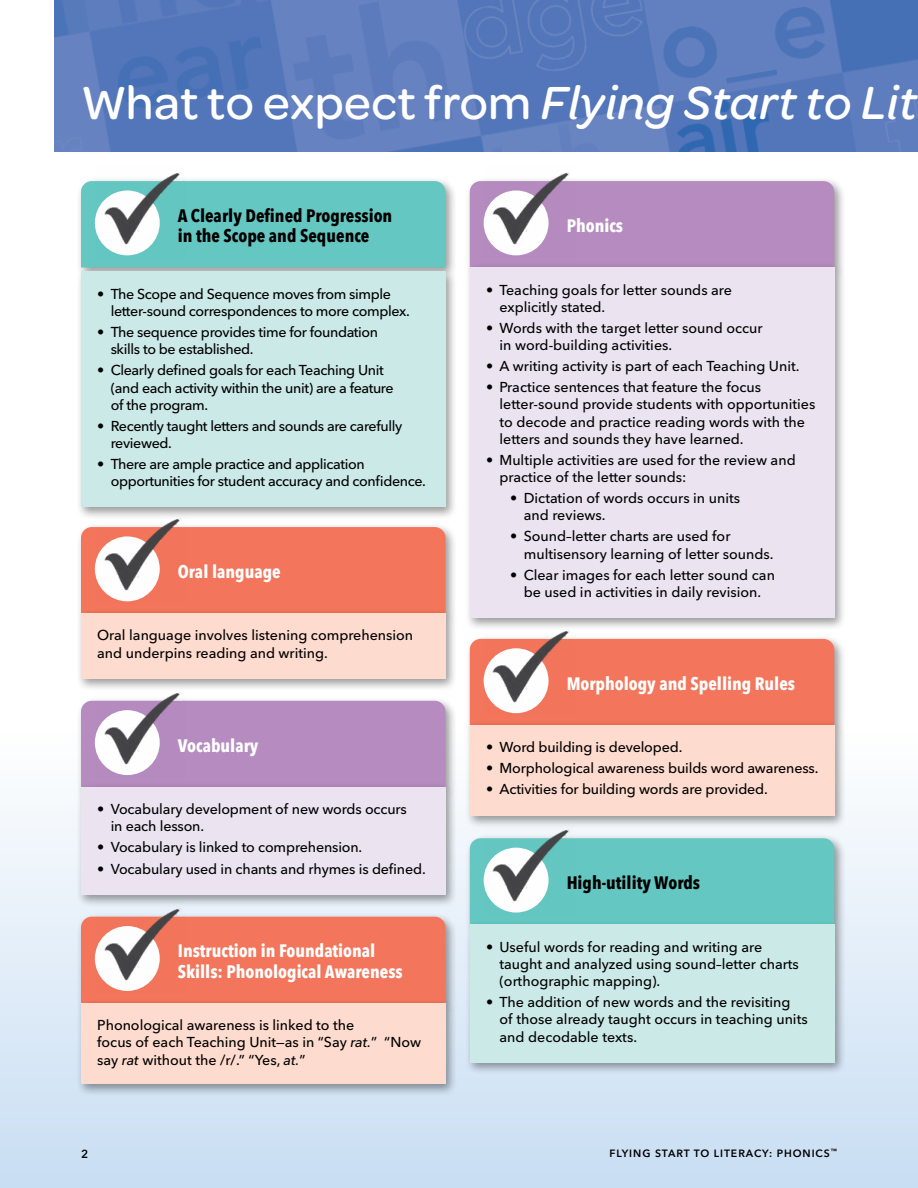
<style>
.page{position:relative;width:918px;height:1188px;background:#fff}
.page>*{position:absolute;margin:0;border:0;box-sizing:border-box;transform-origin:0 0}
.t1{font:500 49.5px "Omnes";letter-spacing:.01em;color:#fff}
.t2{font:700 18px/20.2px "Avenir Next Condensed";color:#fff}
.t3{font:700 18px/20.2px "Avenir Next Condensed";color:#000}
.t4{font:500 14.25px/17.2px "Avenir Next LT Pro";color:#000}
.t5{font:500 14.25px/17.2px "Avenir Next LT Pro";letter-spacing:-.025em;color:#000}
.t6{font:600 11.7px "Avenir Next LT Pro";color:#000}
.t7{font:600 10.5px "Avenir Next LT Pro";letter-spacing:.09em;color:#000}
.s1{font-style:italic}
</style>
<div class="page">
<img style="left:54px;top:0;width:864px;height:151px">
<div style="left:0;top:732px;width:918px;height:456px;background:linear-gradient(to bottom,#fefefe,#c8def3)"></div>
<div style="left:76px;top:912px;width:382px;height:103px;background:#000;opacity:.4"></div>
<div style="left:81px;top:917px;width:365px;height:81px;background:#f3765c"></div>
<img style="left:96px;top:908px;width:90px;height:86px">
<div style="left:76px;top:998px;width:382px;height:98px;background:#000;opacity:.4"></div>
<div style="left:81px;top:1003px;width:365px;height:81px;background:#fddbce"></div>
<div style="left:465px;top:176px;width:382px;height:104px;background:#000;opacity:.4"></div>
<div style="left:470px;top:181px;width:364px;height:82px;background:#b68cc0"></div>
<img style="left:484px;top:172px;width:91px;height:86px">
<div style="left:465px;top:263px;width:382px;height:368px;background:#000;opacity:.4"></div>
<div style="left:470px;top:267px;width:364px;height:351px;background:#ece3f1"></div>
<div style="left:465px;top:833px;width:382px;height:104px;background:#000;opacity:.4"></div>
<div style="left:470px;top:838px;width:364px;height:82px;background:#65c7c2"></div>
<img style="left:484px;top:828px;width:91px;height:87px">
<div style="left:465px;top:920px;width:382px;height:155px;background:#000;opacity:.4"></div>
<div style="left:470px;top:925px;width:364px;height:138px;background:#cbe9e7"></div>
<div style="left:465px;top:634px;width:382px;height:104px;background:#000;opacity:.4"></div>
<div style="left:470px;top:639px;width:364px;height:81px;background:#f3765c"></div>
<img style="left:484px;top:624px;width:91px;height:92px">
<div style="left:465px;top:720px;width:382px;height:108px;background:#000;opacity:.4"></div>
<div style="left:470px;top:725px;width:364px;height:91px;background:#fddbce"></div>
<div style="left:76px;top:176px;width:382px;height:104px;background:#000;opacity:.4"></div>
<div style="left:81px;top:181px;width:365px;height:86px;background:#65c7c2"></div>
<img style="left:96px;top:172px;width:90px;height:86px">
<div style="left:76px;top:267px;width:382px;height:253px;background:#000;opacity:.4"></div>
<div style="left:81px;top:272px;width:365px;height:235px;background:#cbe9e7"></div>
<div style="left:76px;top:522px;width:382px;height:104px;background:#000;opacity:.4"></div>
<div style="left:81px;top:527px;width:365px;height:82px;background:#f3765c"></div>
<img style="left:96px;top:512px;width:90px;height:92px">
<div style="left:76px;top:696px;width:382px;height:103px;background:#000;opacity:.4"></div>
<div style="left:81px;top:701px;width:365px;height:81px;background:#b68cc0"></div>
<img style="left:96px;top:692px;width:90px;height:86px">
<div style="left:76px;top:782px;width:382px;height:126px;background:#000;opacity:.4"></div>
<div style="left:81px;top:787px;width:365px;height:108px;background:#ece3f1"></div>
<div style="left:76px;top:609px;width:382px;height:83px;background:#000;opacity:.4"></div>
<div style="left:81px;top:613px;width:365px;height:66px;background:#fddbce"></div>
<h1 class="t1" style="left:81px;top:69px;width:838px">What to expect from <span class="s1">Flying Start to Lit</span></h1>
<p class="t3" style="left:178px;top:205px;width:216px">A Clearly Defined Progression in the Scope and Sequence</p>
<p class="t5" style="left:111px;top:285px;width:301px;text-indent:-13px">• The Scope and Sequence moves from simple letter-sound correspondences to more complex.</p>
<p class="t5" style="left:111px;top:323px;width:269px;text-indent:-13px">• The sequence provides time for foundation skills to be established.</p>
<p class="t5" style="left:111px;top:362px;width:284px;text-indent:-13px">• Clearly defined goals for each Teaching Unit (and each activity within the unit) are a feature of the program.</p>
<p class="t5" style="left:111px;top:417px;width:293px;text-indent:-13px">• Recently taught letters and sounds are carefully reviewed.</p>
<p class="t5" style="left:111px;top:456px;width:317px;text-indent:-13px">• There are ample practice and application opportunities for student accuracy and confidence.</p>
<p class="t2" style="left:178px;top:561px;width:104px">Oral language</p>
<p class="t4" style="left:97px;top:627px;width:318px">Oral language involves listening comprehension and underpins reading and writing.</p>
<p class="t2" style="left:178px;top:735px;width:82px">Vocabulary</p>
<p class="t4" style="left:111px;top:801px;width:298px;text-indent:-13px">• Vocabulary development of new words occurs in each lesson.</p>
<p class="t4" style="left:97px;top:839px;width:267px">• Vocabulary is linked to comprehension.</p>
<p class="t4" style="left:97px;top:860px;width:330px">• Vocabulary used in chants and rhymes is defined.</p>
<p class="t2" style="left:178px;top:941px;width:226px">Instruction in Foundational<br>Skills: Phonological Awareness</p>
<p class="t4" style="left:97px;top:1016px;width:325px">Phonological awareness is linked to the<br>focus of each Teaching Unit—as in “Say <span class="s1">rat.</span>” “Now say <span class="s1">rat</span> without the /r/.” “Yes, <span class="s1">at.</span>”</p>
<p class="t6" style="left:81px;top:1146px;width:9px">2</p>
<p class="t2" style="left:567px;top:215px;width:58px">Phonics</p>
<p class="t4" style="left:499px;top:281px;width:234px;text-indent:-13px">• Teaching goals for letter sounds are explicitly stated.</p>
<p class="t4" style="left:499px;top:319px;width:265px;text-indent:-13px">• Words with the target letter sound occur in word-building activities.</p>
<p class="t4" style="left:486px;top:357px;width:315px">• A writing activity is part of each Teaching Unit.</p>
<p class="t4" style="left:499px;top:378px;width:317px;text-indent:-13px">• Practice sentences that feature the focus letter-sound provide students with opportunities to decode and practice reading words with the letters and sounds they have learned.</p>
<p class="t4" style="left:499px;top:451px;width:298px;text-indent:-13px">• Multiple activities are used for the review and practice of the letter sounds:</p>
<p class="t4" style="left:524px;top:490px;width:218px;text-indent:-13px">• Dictation of words occurs in units and reviews.</p>
<p class="t4" style="left:524px;top:528px;width:251px;text-indent:-13px">• Sound–letter charts are used for multisensory learning of letter sounds.</p>
<p class="t4" style="left:510px;top:566px;width:266px;text-align:center">• Clear images for each letter sound can be used in activities in daily revision.</p>
<p class="t2" style="left:567px;top:673px;width:230px">Morphology and Spelling Rules</p>
<p class="t4" style="left:486px;top:739px;width:198px">• Word building is developed.</p>
<p class="t4" style="left:486px;top:760px;width:334px">• Morphological awareness builds word awareness.</p>
<p class="t4" style="left:486px;top:781px;width:283px">• Activities for building words are provided.</p>
<p class="t3" style="left:567px;top:873px;width:135px">High-utility Words</p>
<p class="t4" style="left:499px;top:938px;width:301px;text-indent:-13px">• Useful words for reading and writing are taught and analyzed using sound–letter charts (orthographic mapping).</p>
<p class="t4" style="left:499px;top:994px;width:310px;text-indent:-13px">• The addition of new words and the revisiting<br>of those already taught occurs in teaching units and decodable texts.</p>
<p class="t7" style="left:609px;top:1147px;width:229px">FLYING START TO LITERACY: PHONICS<sup>™</sup></p>
</div>
